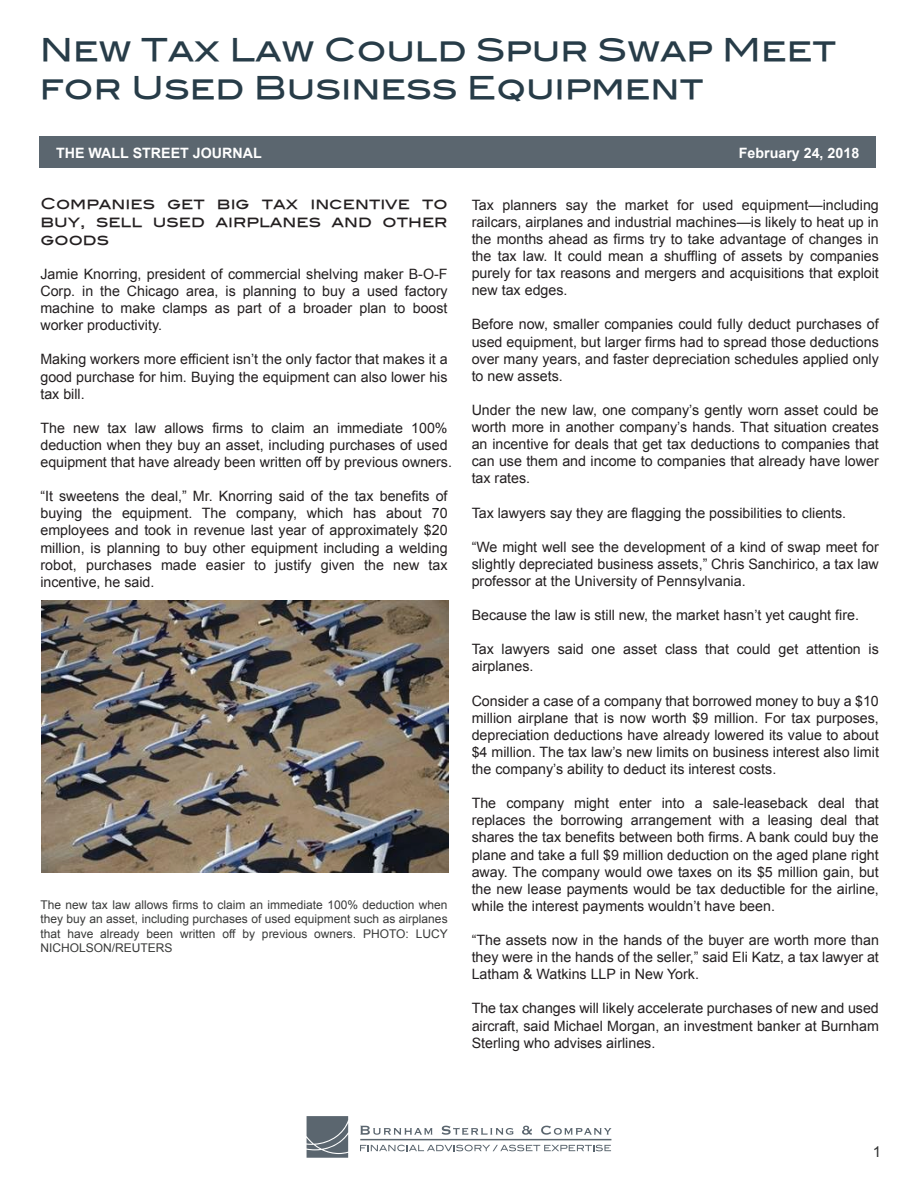
<style>
.page{position:relative;width:918px;height:1188px;background:#fff}
.page>*{position:absolute;margin:0;border:0;box-sizing:border-box;transform-origin:0 0}
.t1{font:31.35px/37.7px "Blair Md ITCTT Medium";color:#273c48}
.t2{font:15px/18px "Blair Md ITCTT Medium";color:#231f20;text-align:justify}
.t3{font:15px "Arial";color:#313232}
.t4{font:14.25px/17.1px "Arial";color:#231f20;text-align:justify}
.t5{font:700 14.25px "Arial";color:#fff}
.t6{font:12px/14.4px "Arial";color:#393a39;text-align:justify}
</style>
<div class="page">
<div style="left:40px;top:136px;width:836px;height:32px;background:#5b666f"></div>
<svg style="left:360px;top:1126px;width:72px;height:9px"></svg>
<svg style="left:442px;top:1126px;width:71px;height:9px"></svg>
<svg style="left:522px;top:1126px;width:10px;height:9px"></svg>
<svg style="left:541px;top:1126px;width:70px;height:9px"></svg>
<svg style="left:307px;top:1116px;width:41px;height:42px;background:#6a747c"></svg>
<hr style="left:360px;top:1139px;width:251px;height:1px;background:#5b666f">
<svg style="left:360px;top:1145px;width:251px;height:6px"></svg>
<img style="left:41px;top:601px;width:407px;height:272px">
<h1 class="t1" style="left:40px;top:28px;width:798px">New Tax Law Could Spur Swap Meet for Used Business Equipment</h1>
<p class="t5" style="left:56px;top:143px;width:207px">THE WALL STREET JOURNAL</p>
<p class="t5" style="left:739px;top:143px;width:122px">February 24, 2018</p>
<p class="t2" style="left:40px;top:193px;width:409px">Companies get big tax incentive to buy, sell used airplanes and other goods</p>
<p class="t4" style="left:40px;top:266px;width:409px">Jamie Knorring, president of commercial shelving maker B-O-F Corp. in the Chicago area, is planning to buy a used factory machine to make clamps as part of a broader plan to boost worker productivity.</p>
<p class="t4" style="left:40px;top:351px;width:409px">Making workers more efficient isn’t the only factor that makes it a good purchase for him. Buying the equipment can also lower his tax bill.</p>
<p class="t4" style="left:40px;top:419px;width:413px;text-align:left">The new tax law allows firms to claim an immediate 100% deduction when they buy an asset, including purchases of used equipment that have already been written off by previous owners.</p>
<p class="t4" style="left:40px;top:488px;width:409px">“It sweetens the deal,” Mr. Knorring said of the tax benefits of buying the equipment. The company, which has about 70 employees and took in revenue last year of approximately $20 million, is planning to buy other equipment including a welding robot, purchases made easier to justify given the new tax incentive, he said.</p>
<p class="t6" style="left:40px;top:898px;width:409px">The new tax law allows firms to claim an immediate 100% deduction when they buy an asset, including purchases of used equipment such as airplanes that have already been written off by previous owners. PHOTO: LUCY NICHOLSON/REUTERS</p>
<p class="t4" style="left:472px;top:196px;width:409px">Tax planners say the market for used equipment—including railcars, airplanes and industrial machines—is likely to heat up in the months ahead as firms try to take advantage of changes in the tax law. It could mean a shuffling of assets by companies purely for tax reasons and mergers and acquisitions that exploit new tax edges.</p>
<p class="t4" style="left:472px;top:316px;width:409px">Before now, smaller companies could fully deduct purchases of used equipment, but larger firms had to spread those deductions over many years, and faster depreciation schedules applied only to new assets.</p>
<p class="t4" style="left:472px;top:402px;width:409px">Under the new law, one company’s gently worn asset could be worth more in another company’s hands. That situation creates an incentive for deals that get tax deductions to companies that can use them and income to companies that already have lower tax rates.</p>
<p class="t4" style="left:472px;top:504px;width:376px">Tax lawyers say they are flagging the possibilities to clients.</p>
<p class="t4" style="left:472px;top:538px;width:409px">“We might well see the development of a kind of swap meet for slightly depreciated business assets,” Chris Sanchirico, a tax law professor at the University of Pennsylvania.</p>
<p class="t4" style="left:472px;top:607px;width:389px">Because the law is still new, the market hasn’t yet caught fire.</p>
<p class="t4" style="left:472px;top:641px;width:409px">Tax lawyers said one asset class that could get attention is airplanes.</p>
<p class="t4" style="left:472px;top:692px;width:409px">Consider a case of a company that borrowed money to buy a $10 million airplane that is now worth $9 million. For tax purposes, depreciation deductions have already lowered its value to about $4 million. The tax law’s new limits on business interest also limit the company’s ability to deduct its interest costs.</p>
<p class="t4" style="left:472px;top:795px;width:409px">The company might enter into a sale-leaseback deal that replaces the borrowing arrangement with a leasing deal that shares the tax benefits between both firms. A bank could buy the plane and take a full $9 million deduction on the aged plane right away. The company would owe taxes on its $5 million gain, but the new lease payments would be tax deductible for the airline, while the interest payments wouldn’t have been.</p>
<p class="t4" style="left:472px;top:932px;width:409px">“The assets now in the hands of the buyer are worth more than they were in the hands of the seller,” said Eli Katz, a tax lawyer at Latham &amp; Watkins LLP in New York.</p>
<p class="t4" style="left:472px;top:1000px;width:409px">The tax changes will likely accelerate purchases of new and used aircraft, said Michael Morgan, an investment banker at Burnham Sterling who advises airlines.</p>
<p class="t3" style="left:873px;top:1141px;width:10px">1</p>
</div>
